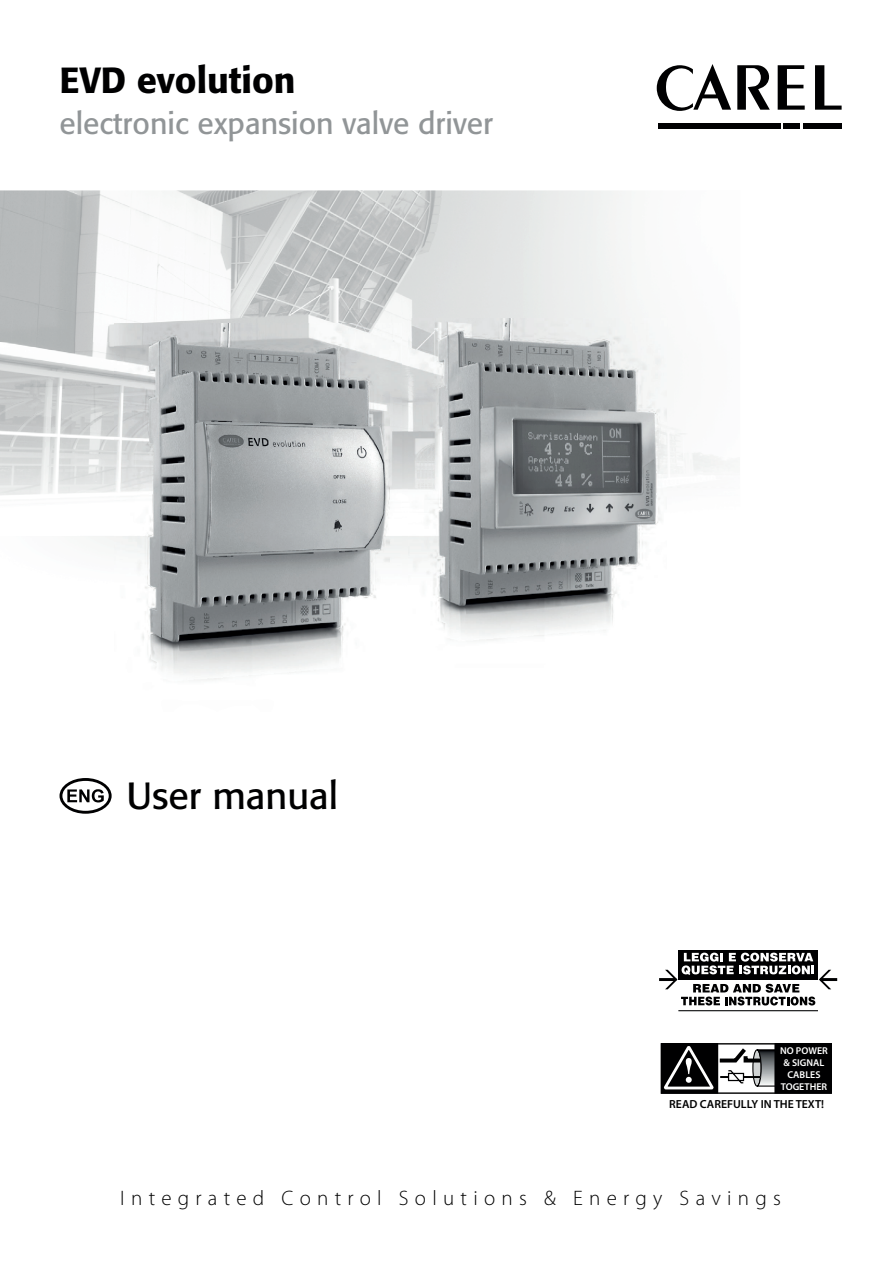
<style>
.page{position:relative;width:893px;height:1263px;background:#fff}
.page>*{position:absolute;margin:0;border:0;box-sizing:border-box;transform-origin:0 0}
.t1{font:37.5px "Formata";color:#000001}
.t2{font:500 36px "Formata";color:#000001}
.t3{font:30px "Formata";color:#919597}
.t4{font:300 21px "Myriad Pro";letter-spacing:.3em;color:#000001}
.t5{font:600 11.7px "Myriad Pro";color:#000001}
.t6{font:600 9.9px/11.9px "Myriad Pro";color:#fff;text-align:center}
</style>
<div class="page">
<svg style="left:737px;top:65px;width:33px;height:45px"></svg>
<svg style="left:778px;top:65px;width:27px;height:45px"></svg>
<svg style="left:815px;top:65px;width:26px;height:45px"></svg>
<svg style="left:657px;top:64px;width:74px;height:47px"></svg>
<div style="left:658px;top:123px;width:122px;height:6px;background:#000001"></div>
<div style="left:783px;top:123px;width:17px;height:6px;background:#000001"></div>
<div style="left:803px;top:123px;width:39px;height:6px;background:#000001"></div>
<img style="left:0;top:190px;width:637px;height:152px">
<img style="left:0;top:342px;width:115px;height:208px">
<img style="left:408px;top:319px;width:258px;height:322px">
<img style="left:115px;top:323px;width:287px;height:357px">
<div style="left:775px;top:1044px;width:56px;height:49px;background:#000001"></div>
<div style="left:774px;top:1043px;width:58px;height:51px;border:1px solid #000001"></div>
<div style="left:661px;top:1043px;width:57px;height:51px;border:1px solid #000001"></div>
<svg style="left:661px;top:1044px;width:130px;height:48px"></svg>
<svg style="left:678px;top:950px;width:140px;height:3px"></svg>
<hr style="left:678px;top:1010px;width:140px;height:1px;background:#000001">
<hr style="left:659px;top:978px;width:17px;height:3px;background:#000001">
<hr style="left:820px;top:978px;width:17px;height:3px;background:#000001">
<svg style="left:665px;top:953px;width:166px;height:53px"></svg>
<svg style="left:60px;top:778px;width:52px;height:36px"></svg>
<h2 class="t2" style="left:60px;top:64px;width:238px">EVD evolution</h2>
<h3 class="t3" style="left:60px;top:110px;width:435px">electronic expansion valve driver</h3>
<h1 class="t1" style="left:126px;top:779px;width:213px">User manual</h1>
<p class="t6" style="left:780px;top:1045px;width:49px">NO POWER &amp; SIGNAL<br>CABLES<br>TOGETHER</p>
<p class="t5" style="left:669px;top:1097px;width:156px">READ CAREFULLY IN THE TEXT!</p>
<p class="t4" style="left:120px;top:1190px;width:662px">Integrated Control Solutions &amp; Energy Savings</p>
</div>
